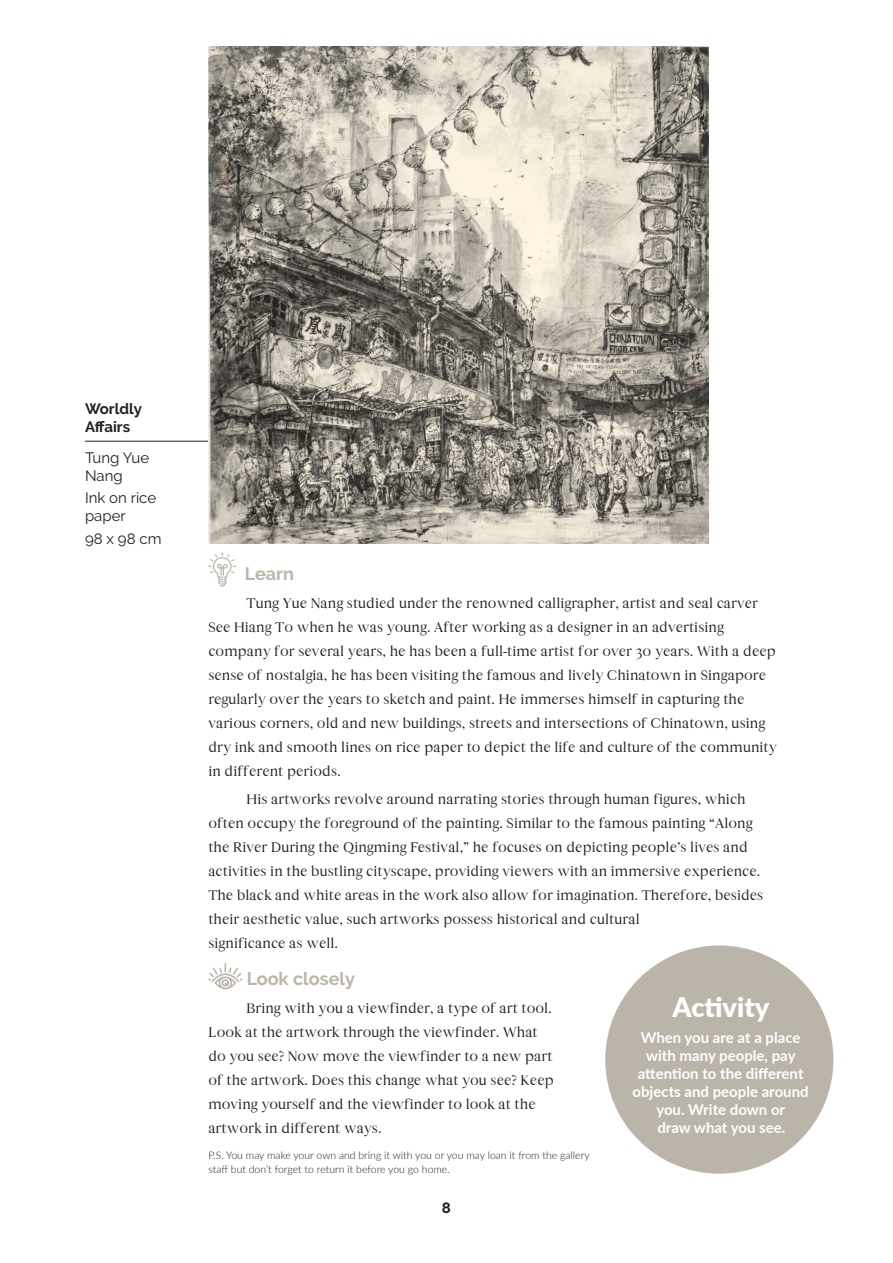
<style>
.page{position:relative;width:893px;height:1263px;background:#fff}
.page>*{position:absolute;margin:0;border:0;box-sizing:border-box;transform-origin:0 0}
.sml_note_til_eng{font:900 27px "Lato";color:#fff}
.sub_eng{font:700 18px "Raleway";color:#bbb5a9}
.text_Eng{font:15px/24px "Maiah Regular Demo";color:#231f20}
.sml_note_eng{font:700 15px/18px "Lato";color:#fff;text-align:center}
.cap_eng{font:15px/18px "Raleway";color:#231f20}
.cap_til_eng{font:700 15px/18px "Raleway";color:#231f20}
.text_Eng-2{font:300 10.5px/13.5px "Lato";color:#231f20}
</style>
<div class="page">
<div style="left:605px;top:945px;width:228px;height:229px;background:#bbb5a9;border-radius:50%"></div>
<hr style="left:85px;top:441px;width:123px;height:1px;background:#231f20">
<svg style="left:208px;top:553px;width:28px;height:34px"></svg>
<svg style="left:208px;top:963px;width:34px;height:26px"></svg>
<img style="left:208px;top:47px;width:501px;height:497px">
<p class="cap_til_eng" style="left:85px;top:400px;width:58px">Worldly<br>Affairs</p>
<p class="cap_eng" style="left:85px;top:449px;width:66px">Tung Yue<br>Nang</p>
<p class="cap_eng" style="left:85px;top:489px;width:73px">Ink on rice paper</p>
<p class="cap_eng" style="left:85px;top:529px;width:78px">98 x 98 cm</p>
<p class="sub_eng" style="left:245px;top:563px;width:51px">Learn</p>
<p class="text_Eng" style="left:208px;top:591px;width:570px;text-indent:38px">Tung Yue Nang studied under the renowned calligrapher, artist and seal carver See Hiang To when he was young. After working as a designer in an advertising company for several years, he has been a full-time artist for over 30 years. With a deep sense of nostalgia, he has been visiting the famous and lively Chinatown in Singapore regularly over the years to sketch and paint. He immerses himself in capturing the various corners, old and new buildings, streets and intersections of Chinatown, using dry ink and smooth lines on rice paper to depict the life and culture of the community in different periods.</p>
<p class="text_Eng" style="left:208px;top:787px;width:557px;text-indent:38px">His artworks revolve around narrating stories through human figures, which often occupy the foreground of the painting. Similar to the famous painting “Along the River During the Qingming Festival,” he focuses on depicting people’s lives and activities in the bustling cityscape, providing viewers with an immersive experience.<br>The black and white areas in the work also allow for imagination. Therefore, besides their aesthetic value, such artworks possess historical and cultural<br>significance as well.</p>
<p class="sub_eng" style="left:247px;top:968px;width:110px">Look closely</p>
<p class="text_Eng" style="left:208px;top:996px;width:347px;text-indent:38px">Bring with you a viewfinder, a type of art tool.<br>Look at the artwork through the viewfinder. What do you see? Now move the viewfinder to a new part of the artwork. Does this change what you see? Keep moving yourself and the viewfinder to look at the artwork in different ways.</p>
<p class="text_Eng-2" style="left:208px;top:1148px;width:383px">P.S. You may make your own and bring it with you or you may loan it from the gallery staff but don’t forget to return it before you go home.</p>
<p class="sml_note_til_eng" style="left:673px;top:987px;width:98px">Activity</p>
<p class="sml_note_eng" style="left:632px;top:1028px;width:178px">When you are at a place with many people, pay attention to the different objects and people around you. Write down or<br>draw what you see.</p>
<p class="cap_til_eng" style="left:442px;top:1199px;width:11px">8</p>
</div>
